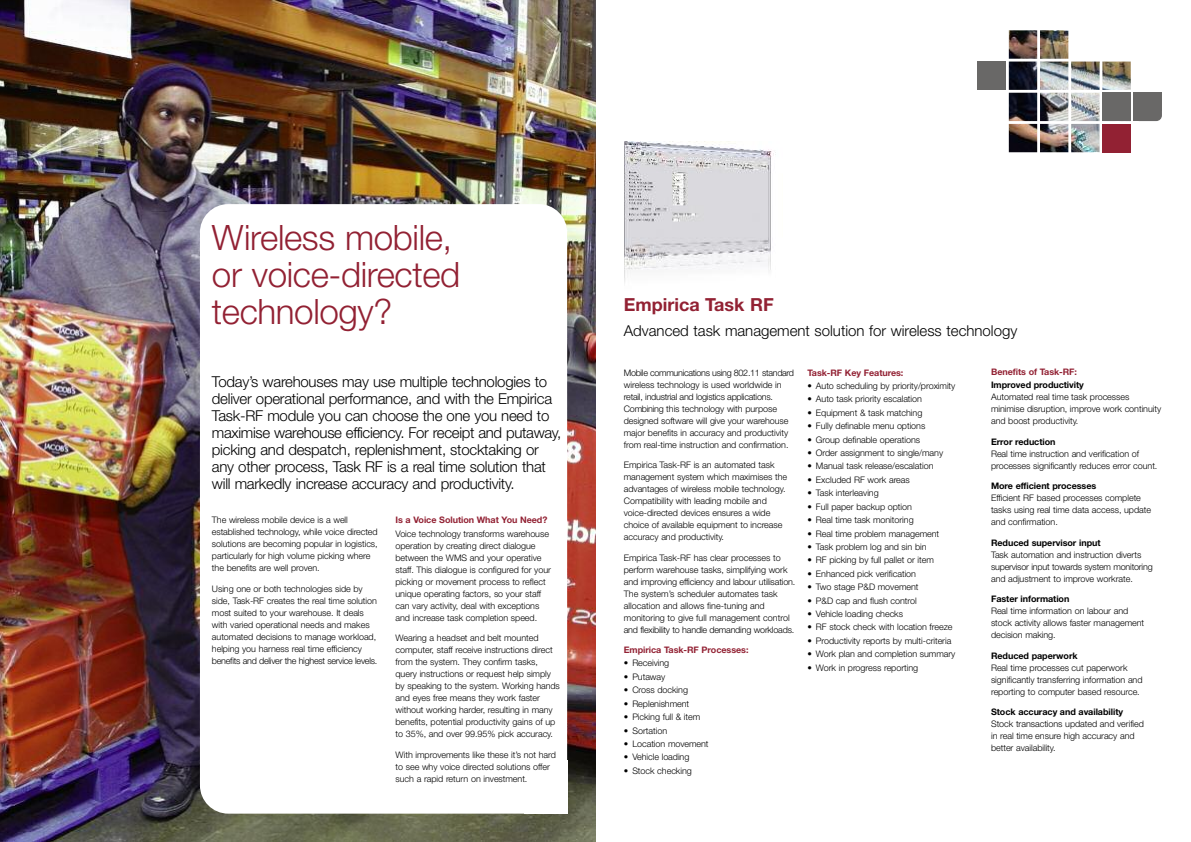
<style>
.page{position:relative;width:1191px;height:842px;background:#fff}
.page>*{position:absolute;margin:0;border:0;box-sizing:border-box;transform-origin:0 0}
.t1{font:300 35px/37px "Helvetica Neue";letter-spacing:-.01em;color:#922133}
.t2{font:700 18px "Helvetica Neue";color:#922133}
.t3{font:300 15px/17px "Helvetica Neue";letter-spacing:-.015em;color:#000}
.t4{font:300 9px/12px "Helvetica Neue";letter-spacing:-.005em;color:#000}
.t5{font:700 9px "Helvetica Neue";letter-spacing:-.005em;color:#000}
.t6{font:700 9px "Helvetica Neue";letter-spacing:-.005em;color:#922133}
</style>
<div class="page">
<img style="left:0;top:0;width:595px;height:842px">
<div style="left:200px;top:204px;width:367px;height:610px;background:#fff;border-radius:28px"></div>
<div style="left:524px;top:760px;width:43px;height:54px;background:#fff"></div>
<img style="left:1008px;top:30px;width:123px;height:122px">
<div style="left:1070px;top:21px;width:61px;height:38px;background:#fff"></div>
<svg style="left:1100px;top:92px;width:61px;height:29px"></svg>
<div style="left:977px;top:62px;width:29px;height:28px;background:#696867"></div>
<div style="left:1100px;top:122px;width:51px;height:34px;background:#fff"></div>
<div style="left:1133px;top:93px;width:29px;height:28px;background:#696867;border-radius:6px"></div>
<div style="left:1133px;top:93px;width:10px;height:28px;background:#696867"></div>
<div style="left:1133px;top:93px;width:29px;height:18px;background:#696867"></div>
<div style="left:1102px;top:93px;width:28px;height:28px;background:#696867"></div>
<img style="left:624px;top:142px;width:152px;height:141px">
<div style="left:1102px;top:124px;width:28px;height:28px;background:#922133"></div>
<h1 class="t1" style="left:212px;top:222px;width:250px">Wireless mobile, or voice-directed technology?</h1>
<p class="t3" style="left:212px;top:374px;width:351px">Today’s warehouses may use multiple technologies to deliver operational performance, and with the Empirica Task-RF module you can choose the one you need to maximise warehouse efficiency. For receipt and putaway, picking and despatch, replenishment, stocktaking or any other process, Task RF is a real time solution that will markedly increase accuracy and productivity.</p>
<p class="t4" style="left:212px;top:515px;width:167px">The wireless mobile device is a well established technology, while voice directed solutions are becoming popular in logistics, particularly for high volume picking where the benefits are well proven.</p>
<p class="t4" style="left:212px;top:583px;width:167px">Using one or both technologies side by side, Task-RF creates the real time solution most suited to your warehouse. It deals with varied operational needs and makes automated decisions to manage workload, helping you harness real time efficiency benefits and deliver the highest service levels.</p>
<p class="t6" style="left:395px;top:517px;width:153px">Is a Voice Solution What You Need?</p>
<p class="t4" style="left:395px;top:528px;width:157px">Voice technology transforms warehouse operation by creating direct dialogue between the WMS and your operative staff. This dialogue is configured for your picking or movement process to reflect unique operating factors, so your staff can vary activity, deal with exceptions and increase task completion speed.</p>
<p class="t4" style="left:395px;top:633px;width:166px">Wearing a headset and belt mounted computer, staff receive instructions direct from the system. They confirm tasks, query instructions or request help simply by speaking to the system. Working hands and eyes free means they work faster without working harder, resulting in many benefits, potential productivity gains of up to 35%, and over 99.95% pick accuracy.</p>
<p class="t4" style="left:395px;top:749px;width:162px">With improvements like these it’s not hard to see why voice directed solutions offer such a rapid return on investment.</p>
<h2 class="t2" style="left:624px;top:298px;width:151px">Empirica Task RF</h2>
<h3 class="t3" style="left:624px;top:324px;width:395px">Advanced task management solution for wireless technology</h3>
<p class="t4" style="left:624px;top:367px;width:172px">Mobile communications using 802.11 standard wireless technology is used worldwide in retail, industrial and logistics applications.<br>Combining this technology with purpose designed software will give your warehouse major benefits in accuracy and productivity from real-time instruction and confirmation.</p>
<p class="t4" style="left:624px;top:460px;width:165px">Empirica Task-RF is an automated task management system which maximises the advantages of wireless mobile technology.<br>Compatibility with leading mobile and voice-directed devices ensures a wide choice of available equipment to increase accuracy and productivity.</p>
<p class="t4" style="left:624px;top:552px;width:173px">Empirica Task-RF has clear processes to perform warehouse tasks, simplifying work and improving efficiency and labour utilisation.<br>The system’s scheduler automates task allocation and allows fine-tuning and monitoring to give full management control and flexibility to handle demanding workloads.</p>
<p class="t6" style="left:624px;top:647px;width:126px">Empirica Task-RF Processes:</p>
<p class="t4" style="left:624px;top:658px;width:47px">• Receiving</p>
<p class="t4" style="left:624px;top:671px;width:43px">• Putaway</p>
<p class="t4" style="left:624px;top:685px;width:66px">• Cross docking</p>
<p class="t4" style="left:624px;top:698px;width:67px">• Replenishment</p>
<p class="t4" style="left:624px;top:712px;width:78px">• Picking full &amp; item</p>
<p class="t4" style="left:624px;top:725px;width:45px">• Sortation</p>
<p class="t4" style="left:624px;top:739px;width:86px">• Location movement</p>
<p class="t4" style="left:624px;top:752px;width:67px">• Vehicle loading</p>
<p class="t4" style="left:624px;top:765px;width:69px">• Stock checking</p>
<p class="t6" style="left:807px;top:369px;width:97px">Task-RF Key Features:</p>
<p class="t4" style="left:807px;top:381px;width:149px">• Auto scheduling by priority/proximity</p>
<p class="t4" style="left:807px;top:394px;width:116px">• Auto task priority escalation</p>
<p class="t4" style="left:807px;top:407px;width:116px">• Equipment &amp; task matching</p>
<p class="t4" style="left:807px;top:421px;width:119px">• Fully definable menu options</p>
<p class="t4" style="left:807px;top:434px;width:114px">• Group definable operations</p>
<p class="t4" style="left:807px;top:448px;width:137px">• Order assignment to single/many</p>
<p class="t4" style="left:807px;top:461px;width:128px">• Manual task release/escalation</p>
<p class="t4" style="left:807px;top:474px;width:104px">• Excluded RF work areas</p>
<p class="t4" style="left:807px;top:488px;width:73px">• Task interleaving</p>
<p class="t4" style="left:807px;top:501px;width:106px">• Full paper backup option</p>
<p class="t4" style="left:807px;top:515px;width:108px">• Real time task monitoring</p>
<p class="t4" style="left:807px;top:528px;width:133px">• Real time problem management</p>
<p class="t4" style="left:807px;top:542px;width:121px">• Task problem log and sin bin</p>
<p class="t4" style="left:807px;top:555px;width:128px">• RF picking by full pallet or item</p>
<p class="t4" style="left:807px;top:568px;width:110px">• Enhanced pick verification</p>
<p class="t4" style="left:807px;top:582px;width:113px">• Two stage P&amp;D movement</p>
<p class="t4" style="left:807px;top:595px;width:111px">• P&amp;D cap and flush control</p>
<p class="t4" style="left:807px;top:609px;width:97px">• Vehicle loading checks</p>
<p class="t4" style="left:807px;top:622px;width:147px">• RF stock check with location freeze</p>
<p class="t4" style="left:807px;top:635px;width:145px">• Productivity reports by multi-criteria</p>
<p class="t4" style="left:807px;top:649px;width:149px">• Work plan and completion summary</p>
<p class="t4" style="left:807px;top:662px;width:112px">• Work in progress reporting</p>
<p class="t6" style="left:991px;top:369px;width:88px">Benefits of Task-RF:</p>
<p class="t5" style="left:991px;top:382px;width:94px">Improved productivity</p>
<p class="t4" style="left:991px;top:392px;width:172px">Automated real time task processes minimise disruption, improve work continuity and boost productivity.</p>
<p class="t5" style="left:991px;top:438px;width:66px">Error reduction</p>
<p class="t4" style="left:991px;top:448px;width:168px">Real time instruction and verification of processes significantly reduces error count.</p>
<p class="t5" style="left:991px;top:483px;width:107px">More efficient processes</p>
<p class="t4" style="left:991px;top:493px;width:161px">Efficient RF based processes complete tasks using real time data access, update and confirmation.</p>
<p class="t5" style="left:991px;top:539px;width:111px">Reduced supervisor input</p>
<p class="t4" style="left:991px;top:550px;width:163px">Task automation and instruction diverts supervisor input towards system monitoring and adjustment to improve workrate.</p>
<p class="t5" style="left:991px;top:596px;width:80px">Faster information</p>
<p class="t4" style="left:991px;top:606px;width:155px">Real time information on labour and stock activity allows faster management decision making.</p>
<p class="t5" style="left:991px;top:652px;width:88px">Reduced paperwork</p>
<p class="t4" style="left:991px;top:663px;width:153px">Real time processes cut paperwork significantly transferring information and reporting to computer based resource.</p>
<p class="t5" style="left:991px;top:709px;width:134px">Stock accuracy and availability</p>
<p class="t4" style="left:991px;top:719px;width:154px">Stock transactions updated and verified in real time ensure high accuracy and better availability.</p>
</div>
